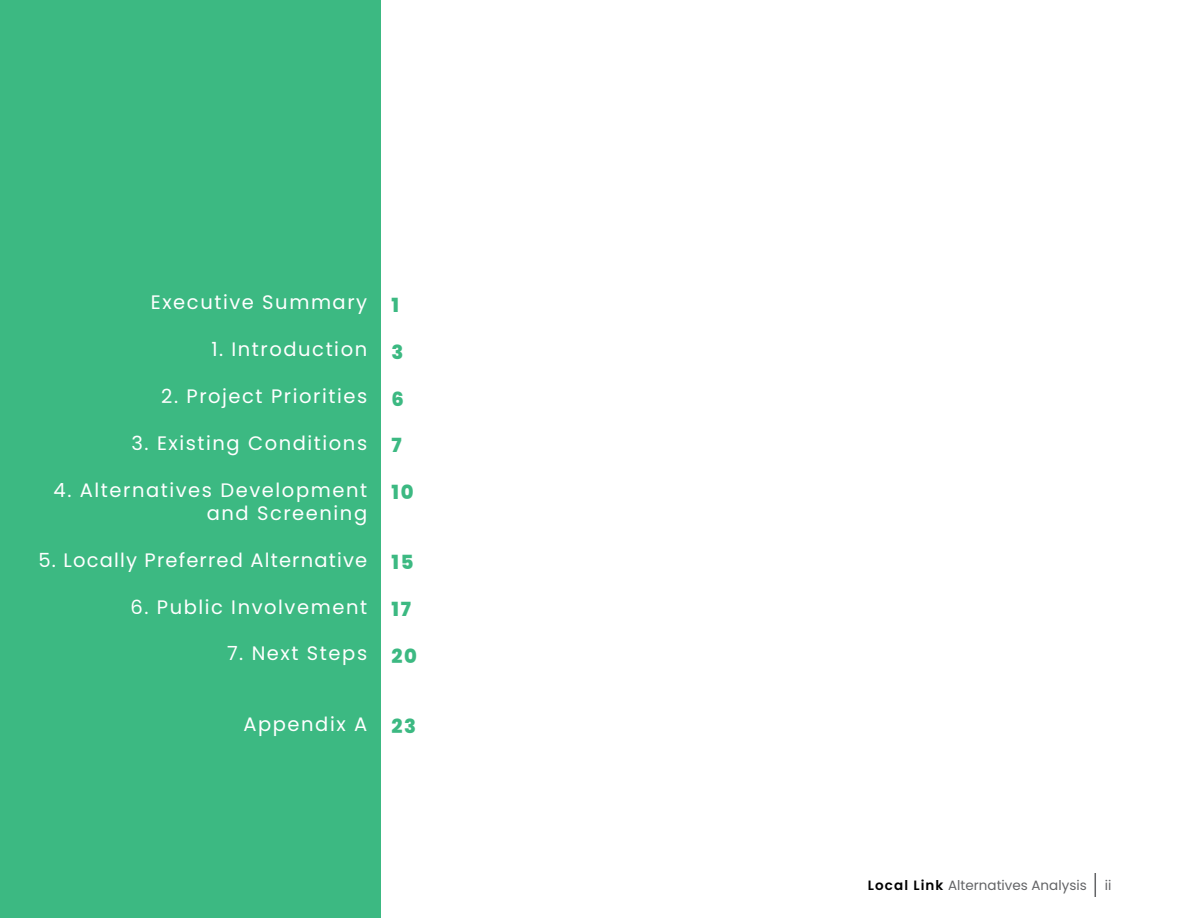
<style>
.page{position:relative;width:1188px;height:918px;background:#fff}
.page>*{position:absolute;margin:0;border:0;box-sizing:border-box;transform-origin:0 0}
.t1{font:19.5px/23.4px "Poppins";letter-spacing:.08em;color:#fff;text-align:right}
.t2{font:19.5px "Poppins";letter-spacing:.06em;color:#fff}
.t3{font:800 19.5px "Poppins";letter-spacing:.08em;color:#3cb982}
.t4{font:13.5px "Poppins";color:#636466}
.s1{font-weight:600;color:#000}
</style>
<div class="page">
<div style="left:0;top:0;width:380px;height:918px;background:#3cb982"></div>
<svg style="left:1095px;top:873px;width:1px;height:24px"></svg>
<p class="t1" style="left:151px;top:291px;width:218px">Executive Summary</p>
<p class="t1" style="left:211px;top:338px;width:157px">1. Introduction</p>
<p class="t1" style="left:161px;top:385px;width:207px">2. Project Priorities</p>
<p class="t1" style="left:132px;top:431px;width:237px">3. Existing Conditions</p>
<p class="t1" style="left:54px;top:478px;width:315px">4. Alternatives Development and Screening</p>
<p class="t2" style="left:39px;top:549px;width:330px">5. Locally Preferred Alternative</p>
<p class="t1" style="left:130px;top:595px;width:238px">6. Public Involvement</p>
<p class="t1" style="left:227px;top:642px;width:142px">7. Next Steps</p>
<p class="t1" style="left:243px;top:712px;width:125px">Appendix A</p>
<p class="t3" style="left:392px;top:294px;width:9px">1</p>
<p class="t3" style="left:392px;top:341px;width:13px">3</p>
<p class="t3" style="left:392px;top:388px;width:14px">6</p>
<p class="t3" style="left:392px;top:434px;width:12px">7</p>
<p class="t3" style="left:392px;top:481px;width:23px">10</p>
<p class="t3" style="left:392px;top:551px;width:23px">15</p>
<p class="t3" style="left:392px;top:598px;width:21px">17</p>
<p class="t3" style="left:392px;top:645px;width:27px">20</p>
<p class="t3" style="left:392px;top:715px;width:26px">23</p>
<p class="t4" style="left:868px;top:878px;width:220px"><span class="s1">Local Link</span> Alternatives Analysis</p>
<p class="t4" style="left:1105px;top:878px;width:8px">ii</p>
</div>
